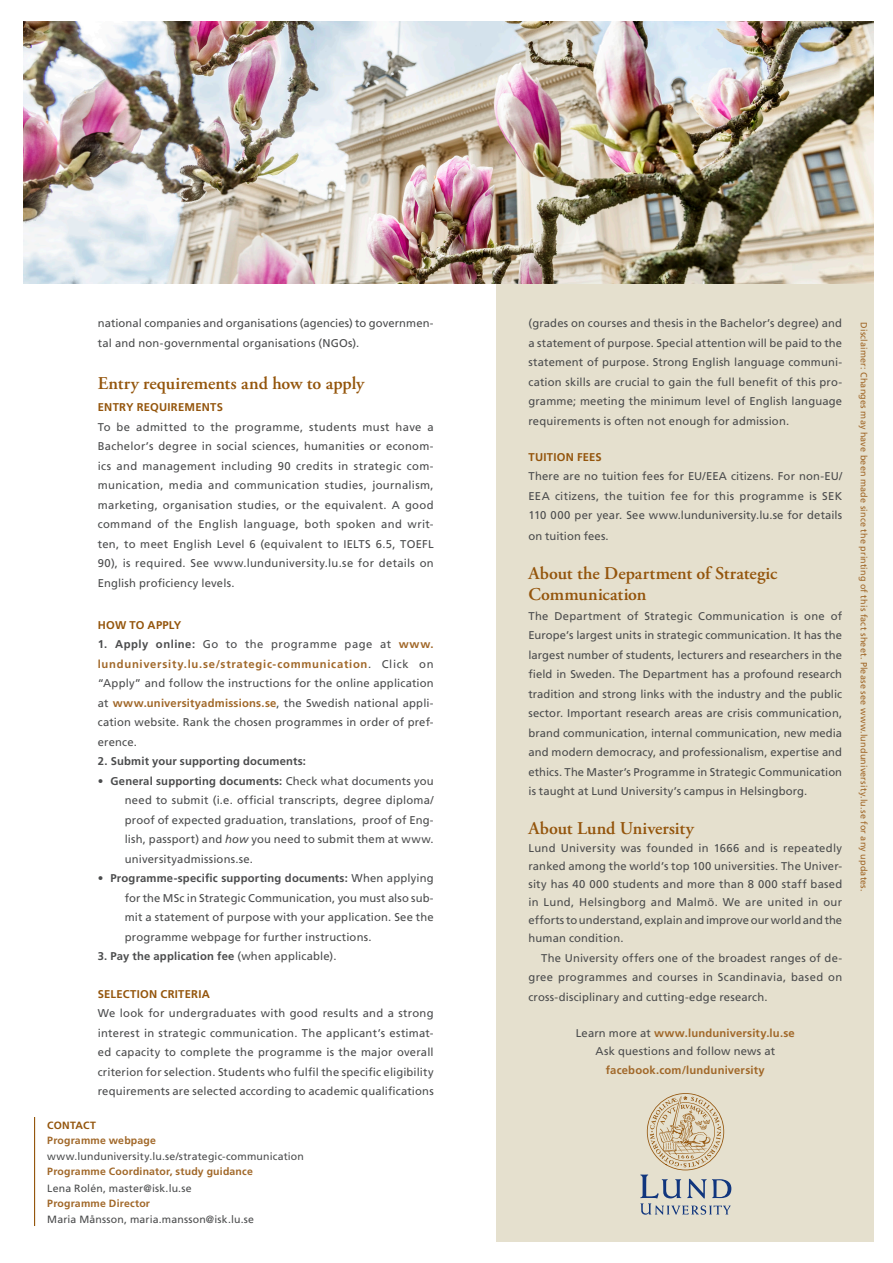
<style>
.page{position:relative;width:893px;height:1263px;background:#fff}
.page>*{position:absolute;margin:0;border:0;box-sizing:border-box;transform-origin:0 0}
.kurser_bodycopy{font:600 18px "Adobe Garamond Pro";letter-spacing:-.005em;color:#94550c}
.SubHEADLINE{font:600 18px "Adobe Garamond Pro";color:#94550c}
.kurser_bodycopy-2{font:11.25px/19.5px "Frutiger LT Std";letter-spacing:.015em;color:#4b4c4d;text-align:justify}
.kurser_bodycopy-3{font:700 11.25px "Frutiger LT Std";letter-spacing:.015em;color:#4b4c4d}
.kurser_bodycopy-4{font:700 11.25px "Frutiger LT Std";letter-spacing:.015em;color:#a16829}
.SubHeadline_2{font:700 11.25px "Frutiger LT Std";letter-spacing:.02em;color:#94550c}
.Contact{font:10.5px "Frutiger LT Std";letter-spacing:.015em;color:#4b4c4d}
.Contact-2{font:700 10.5px "Frutiger LT Std";letter-spacing:.02em;color:#a16829}
.SubHEADLINE-2{font:700 10.5px "Frutiger LT Std";letter-spacing:.02em;color:#94550c}
.Contact-3{font:9px "Frutiger LT Std";letter-spacing:.02em;color:#a16829}
.s1{font-weight:700}
.s2{font-weight:700;color:#a16829}
.s3{font-style:italic}
.s4{font-weight:400}
.s5{font-weight:400;color:#4b4c4d}
</style>
<div class="page">
<hr style="left:34px;top:1117px;width:1px;height:109px;background:#94550c">
<div style="left:497px;top:283px;width:377px;height:959px;background:#e5e0ce"></div>
<img style="left:23px;top:22px;width:851px;height:261px">
<svg style="left:640px;top:1093px;width:91px;height:122px"></svg>
<p class="kurser_bodycopy-2" style="left:98px;top:314px;width:337px">national companies and organisations (agencies) to governmen&shy;tal and non-governmental organisations (NGOs).</p>
<p class="kurser_bodycopy" style="left:98px;top:373px;width:268px">Entry requirements and how to apply</p>
<p class="SubHeadline_2" style="left:98px;top:401px;width:127px">ENTRY REQUIREMENTS</p>
<p class="kurser_bodycopy-2" style="left:98px;top:417px;width:337px">To be admitted to the programme, students must have a Bachelor’s degree in social sciences, humanities or econom&shy;ics and management including 90 credits in strategic com&shy;munication, media and communication studies, journalism, marketing, organisation studies, or the equivalent. A good command of the English language, both spoken and writ&shy;ten, to meet English Level 6 (equivalent to IELTS 6.5, TOEFL 90), is required. See www.lunduniversity.lu.se for details on English proficiency levels.</p>
<p class="SubHeadline_2" style="left:98px;top:618px;width:85px">HOW TO APPLY</p>
<p class="kurser_bodycopy-2" style="left:98px;top:635px;width:337px"><span class="s1">1. Apply online:</span> Go to the programme page at <span class="s2">www. lunduniversity.lu.se/strategic-communication</span>. Click on “Apply” and follow the instructions for the online application at <span class="s2">www.universityadmissions.se</span>, the Swedish national appli&shy;cation website. Rank the chosen programmes in order of pref&shy;erence.</p>
<p class="kurser_bodycopy-3" style="left:98px;top:755px;width:210px">2. Submit your supporting documents:</p>
<p class="kurser_bodycopy-2" style="left:125px;top:771px;width:310px;text-indent:-27px"><span class="s1">• General supporting documents:</span> Check what documents you need to submit (i.e. official transcripts, degree diploma/ proof of expected graduation, translations, proof of Eng&shy;lish, passport) and <span class="s3">how</span> you need to submit them at www. universityadmissions.se.</p>
<p class="kurser_bodycopy-2" style="left:125px;top:869px;width:310px;text-indent:-27px"><span class="s1">• Programme-specific supporting documents:</span> When applying for the MSc in Strategic Communication, you must also sub&shy;mit a statement of purpose with your application. See the programme webpage for further instructions.</p>
<p class="kurser_bodycopy-3" style="left:98px;top:950px;width:240px">3. Pay the application fee <span class="s4">(when applicable).</span></p>
<p class="SubHeadline_2" style="left:98px;top:987px;width:114px">SELECTION CRITERIA</p>
<p class="kurser_bodycopy-2" style="left:98px;top:1004px;width:337px">We look for undergraduates with good results and a strong interest in strategic communication. The applicant’s estimat&shy;ed capacity to complete the programme is the major overall criterion for selection. Students who fulfil the specific eligibility requirements are selected according to academic qualifications</p>
<p class="SubHEADLINE-2" style="left:47px;top:1119px;width:50px">CONTACT</p>
<p class="Contact-2" style="left:47px;top:1134px;width:110px">Programme webpage</p>
<p class="Contact" style="left:47px;top:1150px;width:258px">www.lunduniversity.lu.se/strategic-communication</p>
<p class="Contact-2" style="left:47px;top:1165px;width:207px">Programme Coordinator, study guidance</p>
<p class="Contact" style="left:47px;top:1182px;width:146px">Lena Rolén, master@isk.lu.se</p>
<p class="Contact-2" style="left:47px;top:1197px;width:104px">Programme Director</p>
<p class="Contact" style="left:47px;top:1213px;width:208px">Maria Månsson, maria.mansson@isk.lu.se</p>
<p class="kurser_bodycopy-2" style="left:528px;top:314px;width:315px">(grades on courses and thesis in the Bachelor’s degree) and a statement of purpose. Special attention will be paid to the statement of purpose. Strong English language communi&shy;cation skills are crucial to gain the full benefit of this pro&shy;gramme; meeting the minimum level of English language requirements is often not enough for admission.</p>
<p class="SubHeadline_2" style="left:528px;top:450px;width:75px">TUITION FEES</p>
<p class="kurser_bodycopy-2" style="left:528px;top:467px;width:315px">There are no tuition fees for EU/EEA citizens. For non-EU/ EEA citizens, the tuition fee for this programme is SEK 110 000 per year. See www.lunduniversity.lu.se for details</p>
<p class="kurser_bodycopy-2" style="left:528px;top:527px;width:82px">on tuition fees.</p>
<p class="SubHEADLINE" style="left:528px;top:563px;width:250px">About the Department of Strategic</p>
<p class="SubHEADLINE" style="left:528px;top:584px;width:119px">Communication</p>
<p class="kurser_bodycopy-2" style="left:528px;top:606px;width:315px">The Department of Strategic Communication is one of Europe’s largest units in strategic communication. It has the largest number of students, lecturers and researchers in the field in Sweden. The Department has a profound research tradition and strong links with the industry and the public sector. Important research areas are crisis communication, brand communication, internal communication, new media and modern democracy, and professionalism, expertise and ethics. The Master’s Programme in Strategic Communication is taught at Lund University’s campus in Helsingborg.</p>
<p class="kurser_bodycopy" style="left:528px;top:818px;width:167px">About Lund University</p>
<p class="kurser_bodycopy-2" style="left:528px;top:839px;width:315px;line-height:18px">Lund University was founded in 1666 and is repeatedly ranked among the world’s top 100 universities. The Univer&shy;sity has 40 000 students and more than 8 000 staff based in Lund, Helsingborg and Malmö. We are united in our efforts to understand, explain and improve our world and the human condition.</p>
<p class="kurser_bodycopy-2" style="left:528px;top:948px;width:315px;text-indent:13px">The University offers one of the broadest ranges of de&shy;gree programmes and courses in Scandinavia, based on cross-disciplinary and cutting-edge research.</p>
<p class="kurser_bodycopy-4" style="left:576px;top:1026px;width:221px"><span class="s5">Learn more at</span> www.lunduniversity.lu.se</p>
<p class="kurser_bodycopy-2" style="left:595px;top:1041px;width:181px">Ask questions and follow news at</p>
<p class="kurser_bodycopy-4" style="left:606px;top:1064px;width:160px">facebook.com/lunduniversity</p>
<p class="Contact-3" style="left:867px;top:322px;width:571px;rotate:90deg">Disclaimer: Changes may have been made since the printing of this fact sheet. Please see www.lunduniversity.lu.se for any updates.</p>
<p class="Contact-3" style="left:869px;top:322px;width:571px;rotate:90deg">Disclaimer: Changes may have been made since the printing of this fact sheet. Please see www.lunduniversity.lu.se for any updates.</p>
</div>
